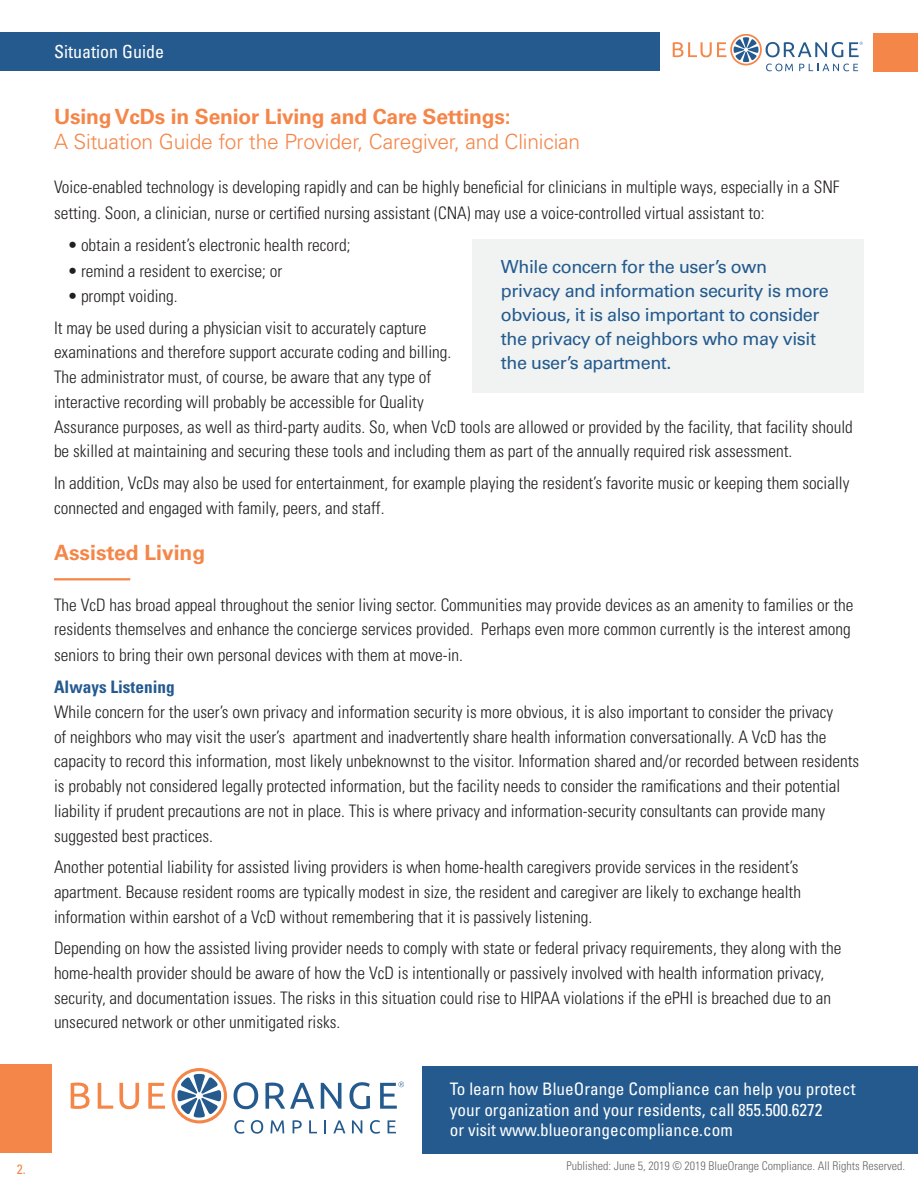
<style>
.page{position:relative;width:918px;height:1188px;background:#fff}
.page>*{position:absolute;margin:0;border:0;box-sizing:border-box;transform-origin:0 0}
.Header_Light{font:300 21px "Univers LT Std";letter-spacing:-.01em;color:#f58649}
.Header_Bold{font:700 21px "Univers LT Std";letter-spacing:-.01em;color:#f58649}
.Orange_Subhead{font:700 21px "Univers LT Std";color:#f58649}
.Callout_Blue{font:18px/24px "Univers LT Std";letter-spacing:-.025em;color:#245a8e}
.t1{font:condensed 18px "Univers LT Std";color:#fff}
.t2{font:300 condensed 17.25px/24.8px "Univers LT Std";color:#231f20}
.t3{font:condensed 17.25px/20.7px "Univers LT Std";color:#fff}
.Blue_Subhead{font:700 condensed 17.25px "Univers LT Std";color:#245a8e}
.t4{font:condensed 13.5px "Univers LT Std";color:#f58649}
.t5{font:300 condensed 12px "Univers LT Std";color:#666769}
</style>
<div class="page">
<div style="left:0;top:32px;width:660px;height:39px;background:#245a8e"></div>
<div style="left:873px;top:33px;width:45px;height:39px;background:#f58649"></div>
<svg style="left:172px;top:1068px;width:55px;height:55px"></svg>
<svg style="left:388px;top:1120px;width:8px;height:13px"></svg>
<svg style="left:370px;top:1120px;width:10px;height:14px"></svg>
<svg style="left:352px;top:1120px;width:10px;height:13px"></svg>
<svg style="left:333px;top:1120px;width:12px;height:13px"></svg>
<svg style="left:324px;top:1120px;width:2px;height:13px"></svg>
<svg style="left:309px;top:1120px;width:8px;height:13px"></svg>
<svg style="left:293px;top:1120px;width:9px;height:13px"></svg>
<svg style="left:270px;top:1120px;width:14px;height:13px"></svg>
<svg style="left:251px;top:1120px;width:12px;height:14px"></svg>
<svg style="left:234px;top:1120px;width:10px;height:14px"></svg>
<svg style="left:71px;top:1083px;width:94px;height:26px"></svg>
<svg style="left:234px;top:1082px;width:170px;height:27px"></svg>
<svg style="left:673px;top:34px;width:189px;height:37px"></svg>
<div style="left:422px;top:1066px;width:496px;height:88px;background:#245a8e"></div>
<div style="left:0;top:1064px;width:52px;height:89px;background:#f58649"></div>
<hr style="left:54px;top:578px;width:76px;height:2px;background:#f58649">
<div style="left:472px;top:239px;width:392px;height:153px;background:#f0f3f2"></div>
<p class="t4" style="left:17px;top:1160px;width:10px">2.</p>
<p class="t1" style="left:54px;top:40px;width:111px">Situation Guide</p>
<p class="Header_Bold" style="left:54px;top:105px;width:458px">Using VcDs in Senior Living and Care Settings:</p>
<p class="Header_Light" style="left:54px;top:129px;width:528px">A Situation Guide for the Provider, Caregiver, and Clinician</p>
<p class="t2" style="left:54px;top:175px;width:787px;line-height:25.5px">Voice-enabled technology is developing rapidly and can be highly beneficial for clinicians in multiple ways, especially in a SNF setting. Soon, a clinician, nurse or certified nursing assistant (CNA) may use a voice-controlled virtual assistant to:</p>
<p class="t2" style="left:68px;top:233px;width:284px">• obtain a resident’s electronic health record;</p>
<p class="t2" style="left:68px;top:258px;width:216px">• remind a resident to exercise; or</p>
<p class="t2" style="left:68px;top:284px;width:112px">• prompt voiding.</p>
<p class="t2" style="left:54px;top:315px;width:800px">It may be used during a physician visit to accurately capture<br>examinations and therefore support accurate coding and billing.<br>The administrator must, of course, be aware that any type of<br>interactive recording will probably be accessible for Quality<br>Assurance purposes, as well as third-party audits. So, when VcD tools are allowed or provided by the facility, that facility should be skilled at maintaining and securing these tools and including them as part of the annually required risk assessment.</p>
<p class="t2" style="left:54px;top:471px;width:797px">In addition, VcDs may also be used for entertainment, for example playing the resident’s favorite music or keeping them socially connected and engaged with family, peers, and staff.</p>
<p class="Callout_Blue" style="left:501px;top:255px;width:329px">While concern for the user’s own privacy and information security is more obvious, it is also important to consider the privacy of neighbors who may visit the user’s apartment.</p>
<p class="Orange_Subhead" style="left:54px;top:541px;width:153px">Assisted Living</p>
<p class="t2" style="left:54px;top:592px;width:801px;line-height:25.2px">The VcD has broad appeal throughout the senior living sector. Communities may provide devices as an amenity to families or the residents themselves and enhance the concierge services provided. Perhaps even more common currently is the interest among seniors to bring their own personal devices with them at move-in.</p>
<p class="Blue_Subhead" style="left:54px;top:676px;width:122px">Always Listening</p>
<p class="t2" style="left:54px;top:699px;width:807px">While concern for the user’s own privacy and information security is more obvious, it is also important to consider the privacy<br>of neighbors who may visit the user’s apartment and inadvertently share health information conversationally. A VcD has the capacity to record this information, most likely unbeknownst to the visitor. Information shared and/or recorded between residents is probably not considered legally protected information, but the facility needs to consider the ramifications and their potential liability if prudent precautions are not in place. This is where privacy and information-security consultants can provide many suggested best practices.</p>
<p class="t2" style="left:54px;top:855px;width:749px">Another potential liability for assisted living providers is when home-health caregivers provide services in the resident’s apartment. Because resident rooms are typically modest in size, the resident and caregiver are likely to exchange health information within earshot of a VcD without remembering that it is passively listening.</p>
<p class="t2" style="left:54px;top:936px;width:789px">Depending on how the assisted living provider needs to comply with state or federal privacy requirements, they along with the home-health provider should be aware of how the VcD is intentionally or passively involved with health information privacy, security, and documentation issues. The risks in this situation could rise to HIPAA violations if the ePHI is breached due to an unsecured network or other unmitigated risks.</p>
<p class="t3" style="left:450px;top:1078px;width:407px">To learn how BlueOrange Compliance can help you protect your organization and your residents, call 855.500.6272<br>or visit www.blueorangecompliance.com</p>
<p class="t5" style="left:566px;top:1159px;width:340px">Published: June 5, 2019 © 2019 BlueOrange Compliance. All Rights Reserved.</p>
</div>
